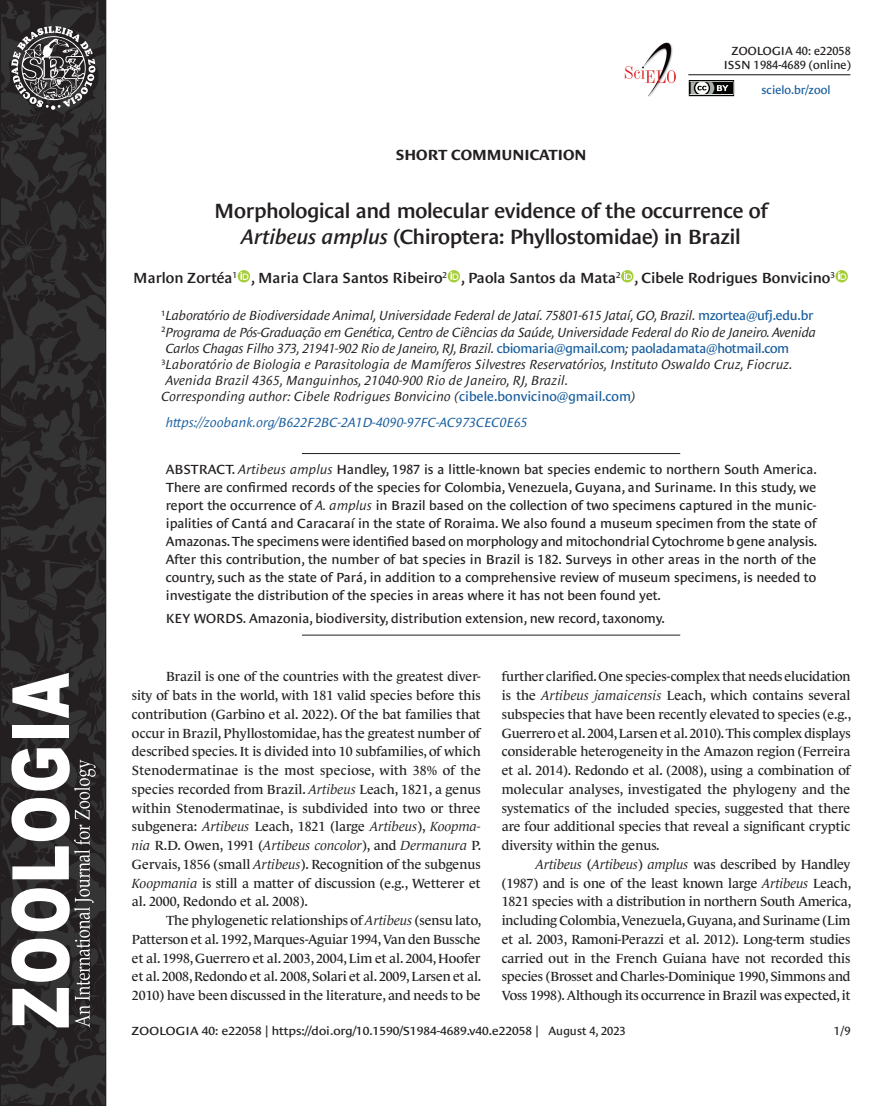
<style>
.page{position:relative;width:893px;height:1106px;background:#fff}
.page>*{position:absolute;margin:0;border:0;box-sizing:border-box;transform-origin:0 0}
.Article_Title{font:600 21px/25.2px "Le Monde Sans Std";letter-spacing:-.02em;color:#231f20;text-align:center}
.Authors{font:600 15px "Le Monde Sans Std";color:#231f20}
.H_1{font:700 15px "Le Monde Sans Std";color:#231f20}
.t1{font:13.5px/18.8px "Le Monde Journal Std";color:#222;text-align:justify}
.Abstract_text{font:13.5px/18px "Le Monde Sans Std";color:#231f20;text-align:justify}
.Authors_Affiliations{font:italic 13.5px/16.2px "Le Monde Sans Std";letter-spacing:-.02em;color:#231f20}
.Authors_Affiliations-2{font:italic 13.5px/16.2px "Le Monde Sans Std";color:#231f20}
.Corresponding_author{font:italic 13.5px "Le Monde Sans Std";color:#231f20}
.Keywords{font:13.5px "Le Monde Sans Std";color:#231f20}
.Article_LSID{font:italic 13.5px "Le Monde Sans Std";color:#175d9e}
.Article_Info{font:12px "Le Monde Sans Std";color:#231f20;scale:1.09 1}
.Article_Info-2{font:12px/14.4px "Le Monde Sans Std";color:#231f20;text-align:right}
.t2{font:12px "Le Monde Sans Std";color:#175d9e}
.Pub_Date{font:12px "Le Monde Sans Std";color:#231f20}
.s1{font-style:italic}
.s2{font-style:normal;color:#175d9e}
</style>
<div class="page">
<hr style="left:302px;top:453px;width:378px;height:1px;background:#231f20">
<hr style="left:302px;top:634px;width:378px;height:1px;background:#231f20">
<div style="left:238px;top:270px;width:12px;height:12px;background:#a6ce39;border-radius:50%"></div>
<svg style="left:240px;top:271px;width:9px;height:10px"></svg>
<div style="left:448px;top:270px;width:12px;height:12px;background:#a6ce39;border-radius:50%"></div>
<svg style="left:450px;top:271px;width:9px;height:10px"></svg>
<svg style="left:621px;top:270px;width:13px;height:12px"></svg>
<svg style="left:623px;top:271px;width:9px;height:10px"></svg>
<svg style="left:835px;top:270px;width:13px;height:12px"></svg>
<svg style="left:838px;top:271px;width:9px;height:10px"></svg>
<hr style="left:688px;top:74px;width:162px;height:1px;background:#231f20">
<div style="left:689px;top:80px;width:45px;height:16px;border:1px solid #040503"></div>
<div style="left:690px;top:82px;width:43px;height:12px;background:#040503"></div>
<svg style="left:691px;top:82px;width:37px;height:12px"></svg>
<img style="left:624px;top:42px;width:53px;height:55px">
<img style="left:2px;top:560px;width:102px;height:544px">
<img style="left:2px;top:2px;width:102px;height:558px">
<div style="left:0;top:0;width:106px;height:1106px;border:1px solid #231f20"></div>
<svg style="left:11px;top:748px;width:85px;height:279px"></svg>
<div style="left:12px;top:725px;width:57px;height:13px;background:#fff"></div>
<svg style="left:12px;top:673px;width:57px;height:45px"></svg>
<svg style="left:11px;top:26px;width:84px;height:84px;background:#615f60"></svg>
<p class="H_1" style="left:396px;top:147px;width:192px">SHORT COMMUNICATION</p>
<p class="Article_Info-2" style="left:724px;top:44px;width:129px">ZOOLOGIA 40: e22058<br>ISSN 1984-4689 (online)</p>
<p class="t2" style="left:761px;top:83px;width:71px">scielo.br/zool</p>
<p class="Article_Title" style="left:214px;top:198px;width:555px">Morphological and molecular evidence of the occurrence of<br><span class="s1">Artibeus amplus</span> (Chiroptera: Phyllostomidae) in Brazil</p>
<p class="Authors" style="left:133px;top:269px;width:703px">Marlon Zortéa<sup>1</sup> , Maria Clara Santos Ribeiro<sup>2</sup> , Paola Santos da Mata<sup>2</sup> , Cibele Rodrigues Bonvicino<sup>3</sup></p>
<p class="Authors_Affiliations" style="left:162px;top:307px;width:653px"><sup>1</sup>Laboratório de Biodiversidade Animal, Universidade Federal de Jataí. 75801-615 Jataí, GO, Brazil. <span class="s2">mzortea@ufj.edu.br</span></p>
<p class="Authors_Affiliations" style="left:166px;top:324px;width:652px;text-indent:-4px"><sup>2</sup>Programa de Pós-Graduação em Genética, Centro de Ciências da Saúde, Universidade Federal do Rio de Janeiro. Avenida<br>Carlos Chagas Filho 373, 21941-902 Rio de Janeiro, RJ, Brazil. <span class="s2">cbiomaria@gmail.com</span>; <span class="s2">paoladamata@hotmail.com</span></p>
<p class="Authors_Affiliations-2" style="left:166px;top:356px;width:628px;text-indent:-4px"><sup>3</sup>Laboratório de Biologia e Parasitologia de Mamíferos Silvestres Reservatórios, Instituto Oswaldo Cruz, Fiocruz.<br>Avenida Brazil 4365, Manguinhos, 21040-900 Rio de Janeiro, RJ, Brazil.</p>
<p class="Corresponding_author" style="left:162px;top:389px;width:476px">Corresponding author: Cibele Rodrigues Bonvicino (<span class="s2">cibele.bonvicino@gmail.com</span>)</p>
<p class="Article_LSID" style="left:166px;top:414px;width:363px">https://zoobank.org/B622F2BC-2A1D-4090-97FC-AC973CEC0E65</p>
<p class="Abstract_text" style="left:166px;top:461px;width:653px">ABSTRACT. <span class="s1">Artibeus amplus</span> Handley, 1987 is a little-known bat species endemic to northern South America.<br>There are confirmed records of the species for Colombia, Venezuela, Guyana, and Suriname. In this study, we report the occurrence of <span class="s1">A. amplus</span> in Brazil based on the collection of two specimens captured in the munic&shy;ipalities of Cantá and Caracaraí in the state of Roraima. We also found a museum specimen from the state of Amazonas. The specimens were identified based on morphology and mitochondrial Cytochrome b gene analysis.<br>After this contribution, the number of bat species in Brazil is 182. Surveys in other areas in the north of the country, such as the state of Pará, in addition to a comprehensive review of museum specimens, is needed to investigate the distribution of the species in areas where it has not been found yet.</p>
<p class="Keywords" style="left:166px;top:610px;width:501px">KEY WORDS. Amazonia, biodiversity, distribution extension, new record, taxonomy.</p>
<p class="t1" style="left:132px;top:667px;width:351px;text-indent:34px">Brazil is one of the countries with the greatest diver&shy;sity of bats in the world, with 181 valid species before this contribution (Garbino et al. 2022). Of the bat families that occur in Brazil, Phyllostomidae, has the greatest number of described species. It is divided into 10 subfamilies, of which Stenodermatinae is the most speciose, with 38% of the species recorded from Brazil. <span class="s1">Artibeus</span> Leach, 1821, a genus within Stenodermatinae, is subdivided into two or three subgenera: <span class="s1">Artibeus</span> Leach, 1821 (large <span class="s1">Artibeus</span>), <span class="s1">Koopma&shy;nia</span> R.D. Owen, 1991 (<span class="s1">Artibeus concolor</span>), and <span class="s1">Dermanura</span> P.<br>Gervais, 1856 (small <span class="s1">Artibeus</span>). Recognition of the subgenus <span class="s1">Koopmania</span> is still a matter of discussion (e.g., Wetterer et al. 2000, Redondo et al. 2008).</p>
<p class="t1" style="left:132px;top:911px;width:351px;text-indent:34px">The phylogenetic relationships of <span class="s1">Artibeus</span> (sensu lato, Patterson et al. 1992, Marques-Aguiar 1994, Van den Bussche et al. 1998, Guerrero et al. 2003, 2004, Lim et al. 2004, Hoofer et al. 2008, Redondo et al. 2008, Solari et al. 2009, Larsen et al.<br>2010) have been discussed in the literature, and needs to be</p>
<p class="t1" style="left:502px;top:667px;width:351px">further clarified. One species-complex that needs elucidation is the <span class="s1">Artibeus jamaicensis</span> Leach, which contains several subspecies that have been recently elevated to species (e.g., Guerrero et al. 2004, Larsen et al. 2010). This complex displays considerable heterogeneity in the Amazon region (Ferreira et al. 2014). Redondo et al. (2008), using a combination of molecular analyses, investigated the phylogeny and the systematics of the included species, suggested that there are four additional species that reveal a significant cryptic diversity within the genus.</p>
<p class="t1" style="left:502px;top:854px;width:351px;text-indent:34px"><span class="s1">Artibeus</span> (<span class="s1">Artibeus</span>) <span class="s1">amplus</span> was described by Handley (1987) and is one of the least known large <span class="s1">Artibeus</span> Leach, 1821 species with a distribution in northern South America, including Colombia, Venezuela, Guyana, and Suriname (Lim et al. 2003, Ramoni-Perazzi et al. 2012). Long-term studies carried out in the French Guiana have not recorded this species (Brosset and Charles-Dominique 1990, Simmons and Voss 1998). Although its occurrence in Brazil was expected, it</p>
<p class="Article_Info-2" style="left:834px;top:1023px;width:18px">1/9</p>
<p class="Article_Info" style="left:132px;top:1023px;width:375px">ZOOLOGIA 40: e22058 | https://doi.org/10.1590/S1984-4689.v40.e22058 |</p>
<p class="Pub_Date" style="left:549px;top:1023px;width:79px">August 4, 2023</p>
</div>
